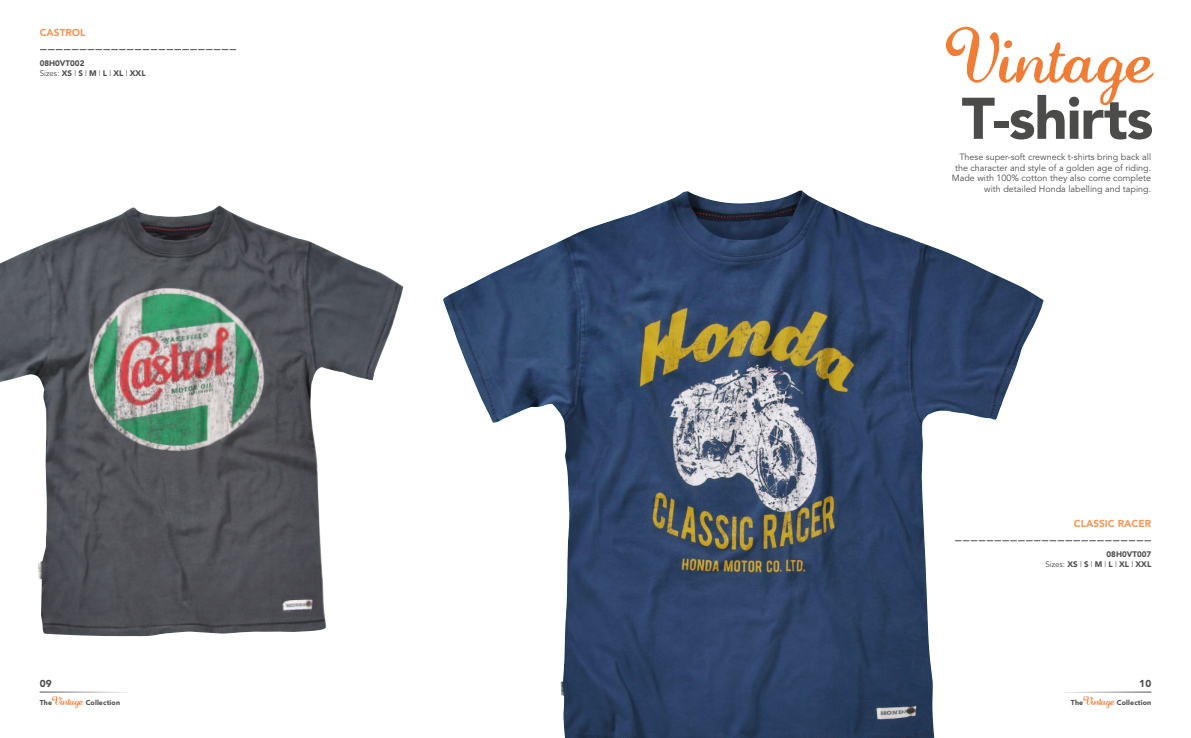
<style>
.page{position:relative;width:1191px;height:738px;background:#fff}
.page>*{position:absolute;margin:0;border:0;box-sizing:border-box;transform-origin:0 0}
.t1{font:900 58px "Avenir";letter-spacing:-.02em;color:#4b4b4a}
.t2{font:55.9px "Lauren Script";color:#ef7d36}
.t3{font:900 10px "Avenir";color:#f49a5d}
.t4{font:900 10px "Avenir";color:#4b4b4a}
.t5{font:9px/10.5px "Avenir";color:#4b4b4a;text-align:right}
.t6{font:900 8px/10px "Avenir";color:#4b4b4a}
.t7{font:900 7px "Avenir";letter-spacing:.02em;color:#4b4b4a}
.s1{font-weight:400}
.s2{font-family:"Lauren Script";font-weight:400;font-size:9px;color:#ef7d36}
</style>
<div class="page">
<img style="left:0;top:205px;width:404px;height:430px">
<img style="left:443px;top:190px;width:600px;height:547px">
<svg style="left:955px;top:540px;width:195px;height:1px"></svg>
<svg style="left:40px;top:49px;width:196px;height:1px"></svg>
<svg style="left:40px;top:691px;width:72px;height:1px"></svg>
<svg style="left:1085px;top:691px;width:66px;height:1px"></svg>
<p class="t3" style="left:40px;top:26px;width:15px">Castr</p>
<p class="t3" style="left:72px;top:26px;width:15px">ol</p>
<p class="t6" style="left:40px;top:58px;width:97px">08H0VT002<br><span class="s1">Sizes:</span> XS <span class="s1">|</span> S <span class="s1">|</span> M <span class="s1">|</span> L <span class="s1">|</span> XL <span class="s1">|</span> XXL</p>
<p class="t4" style="left:40px;top:676px;width:14px">09</p>
<p class="t7" style="left:40px;top:697px;width:82px">The<span class="s2">Vintage</span> Collection</p>
<h2 class="t2" style="left:946px;top:20px;width:209px">Vintage</h2>
<h1 class="t1" style="left:961px;top:83px;width:193px">T-shirts</h1>
<p class="t5" style="left:951px;top:152px;width:201px">These super-soft crewneck t-shirts bring back all the character and style of a golden age of riding.<br>Made with 100% cotton they also come complete with detailed Honda labelling and taping.</p>
<p class="t3" style="left:1073px;top:517px;width:19px">Classic</p>
<p class="t3" style="left:1117px;top:517px;width:8px">rac</p>
<p class="t3" style="left:1138px;top:517px;width:12px">er</p>
<p class="t6" style="left:1045px;top:548px;width:107px;text-indent:61px">08H0VT007<br><span class="s1">Sizes:</span> XS <span class="s1">|</span> S <span class="s1">|</span> M <span class="s1">|</span> L <span class="s1">|</span> XL <span class="s1">|</span> XXL</p>
<p class="t4" style="left:1139px;top:676px;width:14px">10</p>
<p class="t7" style="left:1071px;top:697px;width:82px">The<span class="s2">Vintage</span> Collection</p>
</div>
